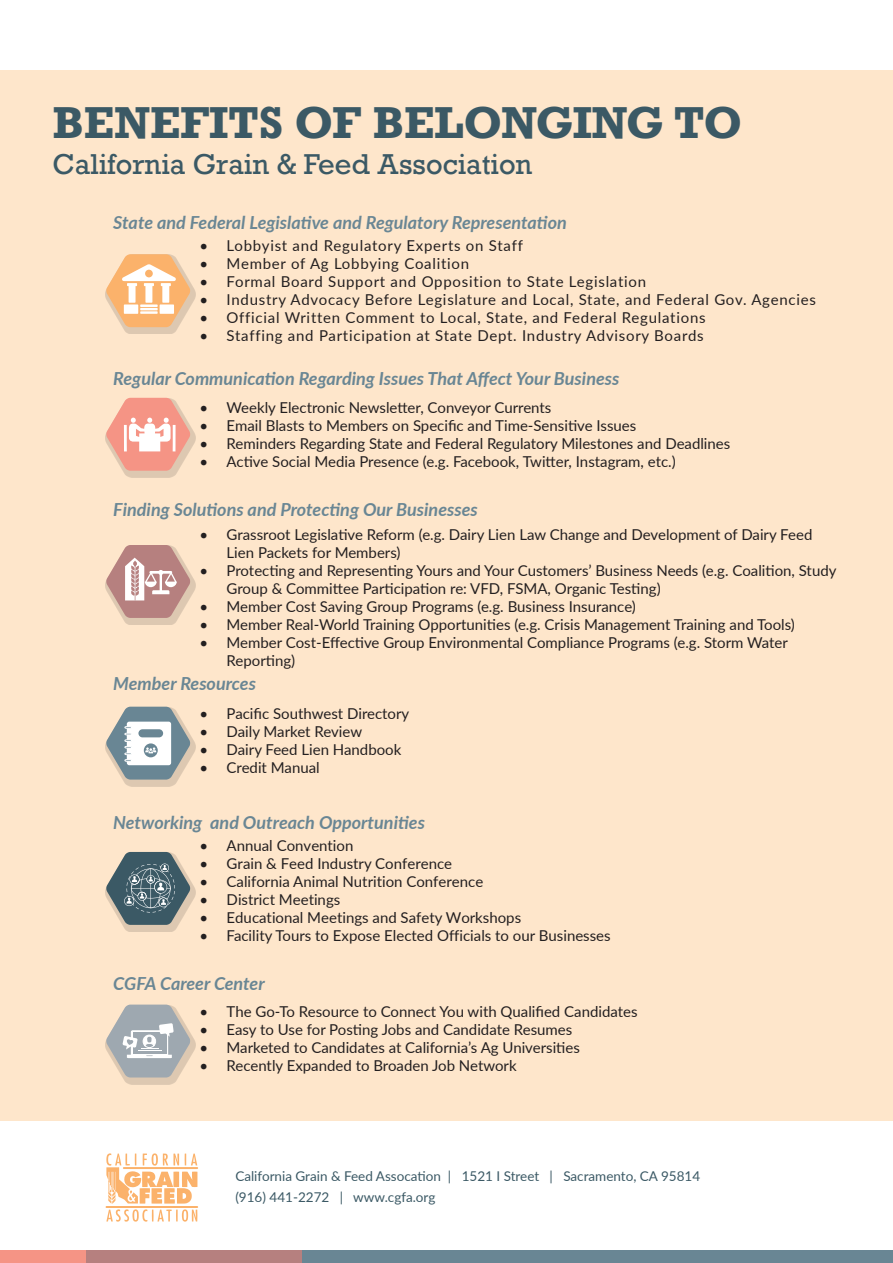
<style>
.page{position:relative;width:893px;height:1263px;background:#fff}
.page>*{position:absolute;margin:0;border:0;box-sizing:border-box;transform-origin:0 0}
.Headline_1{font:700 42px "Rockwell";color:#3b5965}
.Headline_2{font:27px "Rockwell";color:#3b5965}
.t1{font:italic 700 18px "Lato";color:#698694}
.t2{font:15px/18px "Lato";color:#231f20}
.t3{font:15px "Lato";letter-spacing:.05em;color:#231f20}
.t4{font:13.5px "Lato";color:#3b5965}
</style>
<div class="page">
<div style="left:300px;top:1250px;width:593px;height:13px;background:#698694"></div>
<div style="left:85px;top:1250px;width:217px;height:13px;background:#b6807f"></div>
<div style="left:0;top:1250px;width:85px;height:13px;background:#f59485"></div>
<svg style="left:106px;top:1153px;width:92px;height:68px"></svg>
<div style="left:0;top:70px;width:893px;height:1050px;background:#fee6cb"></div>
<div style="left:105px;top:254px;width:91px;height:80px;background:#231f20;opacity:.15"></div>
<svg style="left:106px;top:254px;width:84px;height:73px"></svg>
<div style="left:105px;top:398px;width:91px;height:80px;background:#231f20;opacity:.15"></div>
<svg style="left:106px;top:398px;width:84px;height:73px"></svg>
<div style="left:105px;top:545px;width:91px;height:80px;background:#231f20;opacity:.15"></div>
<svg style="left:106px;top:545px;width:84px;height:73px"></svg>
<div style="left:105px;top:707px;width:91px;height:80px;background:#231f20;opacity:.15"></div>
<svg style="left:106px;top:707px;width:84px;height:72px;background:#b1babb"></svg>
<div style="left:105px;top:852px;width:91px;height:80px;background:#231f20;opacity:.15"></div>
<svg style="left:106px;top:852px;width:84px;height:73px;background:#748386"></svg>
<div style="left:105px;top:1005px;width:91px;height:80px;background:#231f20;opacity:.15"></div>
<svg style="left:106px;top:1004px;width:84px;height:73px"></svg>
<p class="Headline_1" style="left:52px;top:95px;width:691px">BENEFITS OF BELONGING TO</p>
<p class="Headline_2" style="left:52px;top:147px;width:482px">California Grain &amp; Feed Association</p>
<p class="t1" style="left:113px;top:209px;width:455px">State and Federal Legislative and Regulatory Representation</p>
<p class="t3" style="left:200px;top:234px;width:325px">• Lobbyist and Regulatory Experts on Staff</p>
<p class="t3" style="left:200px;top:252px;width:271px">• Member of Ag Lobbying Coalition</p>
<p class="t3" style="left:200px;top:270px;width:448px">• Formal Board Support and Opposition to State Legislation</p>
<p class="t3" style="left:200px;top:288px;width:618px">• Industry Advocacy Before Legislature and Local, State, and Federal Gov. Agencies</p>
<p class="t3" style="left:200px;top:306px;width:507px">• Official Written Comment to Local, State, and Federal Regulations</p>
<p class="t3" style="left:200px;top:324px;width:506px">• Staffing and Participation at State Dept. Industry Advisory Boards</p>
<p class="t1" style="left:113px;top:366px;width:508px">Regular Communication Regarding Issues That Affect Your Business</p>
<p class="t2" style="left:200px;top:398px;width:353px">• Weekly Electronic Newsletter, Conveyor Currents</p>
<p class="t2" style="left:200px;top:416px;width:438px">• Email Blasts to Members on Specific and Time-Sensitive Issues</p>
<p class="t2" style="left:200px;top:434px;width:532px">• Reminders Regarding State and Federal Regulatory Milestones and Deadlines</p>
<p class="t2" style="left:200px;top:452px;width:478px">• Active Social Media Presence (e.g. Facebook, Twitter, Instagram, etc.)</p>
<p class="t1" style="left:113px;top:496px;width:366px">Finding Solutions and Protecting Our Businesses</p>
<p class="t2" style="left:227px;top:525px;width:587px;text-indent:-27px">• Grassroot Legislative Reform (e.g. Dairy Lien Law Change and Development of Dairy Feed<br>Lien Packets for Members)</p>
<p class="t2" style="left:227px;top:561px;width:611px;text-indent:-27px">• Protecting and Representing Yours and Your Customers’ Business Needs (e.g. Coalition, Study<br>Group &amp; Committee Participation re: VFD, FSMA, Organic Testing)</p>
<p class="t2" style="left:200px;top:597px;width:438px">• Member Cost Saving Group Programs (e.g. Business Insurance)</p>
<p class="t2" style="left:200px;top:615px;width:597px">• Member Real-World Training Opportunities (e.g. Crisis Management Training and Tools)</p>
<p class="t2" style="left:227px;top:633px;width:563px;text-indent:-27px">• Member Cost-Effective Group Environmental Compliance Programs (e.g. Storm Water<br>Reporting)</p>
<p class="t1" style="left:113px;top:670px;width:144px">Member Resources</p>
<p class="t2" style="left:200px;top:704px;width:211px">• Pacific Southwest Directory</p>
<p class="t2" style="left:200px;top:722px;width:164px">• Daily Market Review</p>
<p class="t2" style="left:200px;top:740px;width:203px">• Dairy Feed Lien Handbook</p>
<p class="t2" style="left:200px;top:758px;width:122px">• Credit Manual</p>
<p class="t1" style="left:113px;top:809px;width:313px">Networking and Outreach Opportunities</p>
<p class="t2" style="left:200px;top:836px;width:155px">• Annual Convention</p>
<p class="t2" style="left:200px;top:854px;width:254px">• Grain &amp; Feed Industry Conference</p>
<p class="t2" style="left:200px;top:872px;width:285px">• California Animal Nutrition Conference</p>
<p class="t2" style="left:200px;top:890px;width:142px">• District Meetings</p>
<p class="t2" style="left:200px;top:908px;width:323px">• Educational Meetings and Safety Workshops</p>
<p class="t2" style="left:200px;top:926px;width:413px">• Facility Tours to Expose Elected Officials to our Businesses</p>
<p class="t1" style="left:113px;top:970px;width:153px">CGFA Career Center</p>
<p class="t2" style="left:200px;top:1002px;width:439px">• The Go-To Resource to Connect You with Qualified Candidates</p>
<p class="t2" style="left:200px;top:1020px;width:374px">• Easy to Use for Posting Jobs and Candidate Resumes</p>
<p class="t2" style="left:200px;top:1038px;width:382px">• Marketed to Candidates at California’s Ag Universities</p>
<p class="t2" style="left:200px;top:1056px;width:319px">• Recently Expanded to Broaden Job Network</p>
<p class="t4" style="left:235px;top:1167px;width:466px">California Grain &amp; Feed Assocation | 1521 I Street | Sacramento, CA 95814</p>
<p class="t4" style="left:235px;top:1188px;width:202px">(916) 441-2272 | www.cgfa.org</p>
</div>
